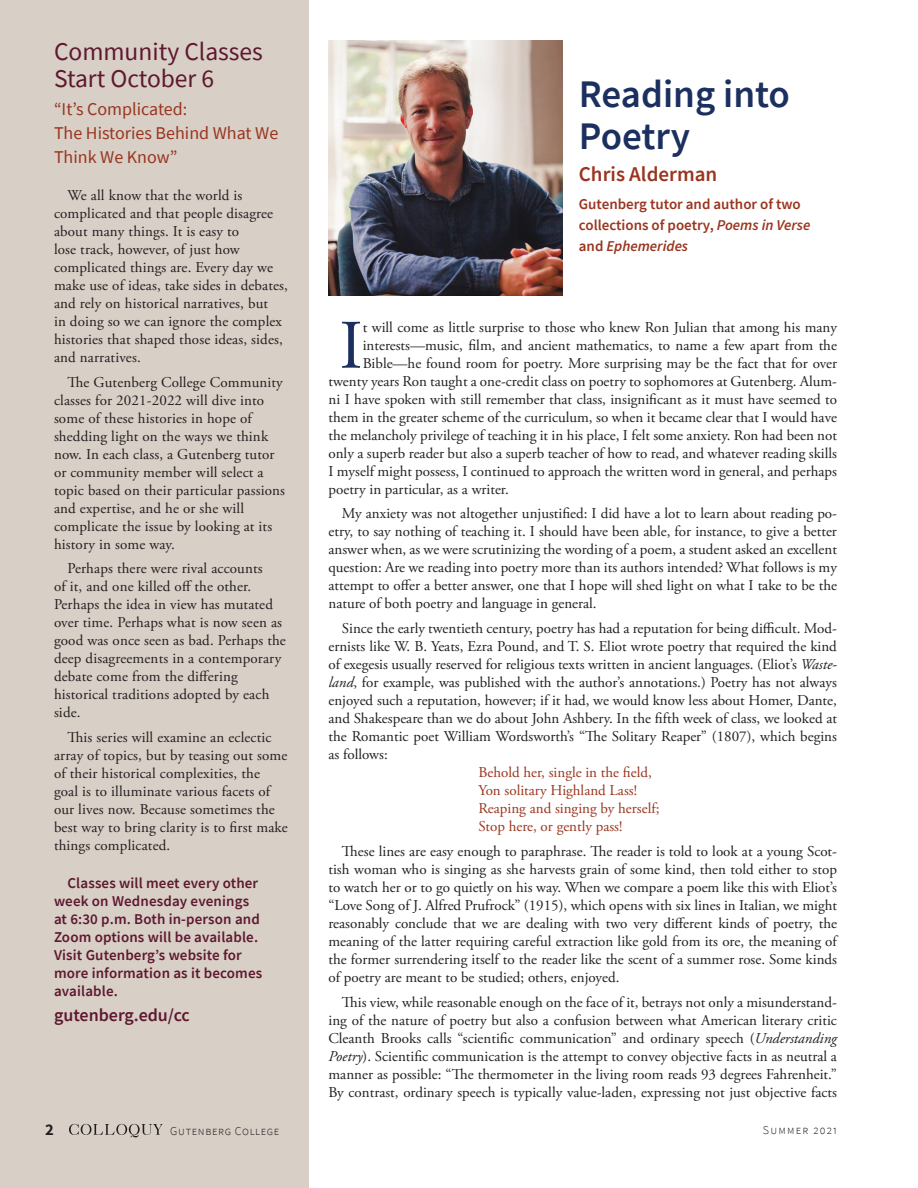
<style>
.page{position:relative;width:918px;height:1188px;background:#fff}
.page>*{position:absolute;margin:0;border:0;box-sizing:border-box;transform-origin:0 0}
.t1{font:69.3px "Adobe Garamond Pro";color:#1c305f}
.t2{font:600 39px/42px "Source Sans Pro";color:#1c305f}
.t3{font:25.5px/27px "Source Sans Pro";color:#5e1830}
.t4{font:600 21px "Source Sans Pro";color:#99351f}
.t5{font:18px/24px "Source Sans Pro";color:#99351f}
.t6{font:600 18px "Source Sans Pro";color:#5e1830}
.t7{font:700 16.5px "Source Sans Pro";color:#231f20}
.t8{font:15px/18px "Adobe Garamond Pro";letter-spacing:.01em;color:#231f20;text-align:justify}
.t9{font:600 15px/18px "Source Sans Pro";letter-spacing:.01em;color:#5e1830}
.t10{font:15px/18px "Adobe Garamond Pro";color:#99351f}
.t11{font:600 15px/21px "Source Sans Pro";color:#99351f}
.t12{font:300 12px "Source Sans Pro";letter-spacing:.1em;color:#231f20}
.s1{font-style:italic}
</style>
<div class="page">
<div style="left:0;top:0;width:308px;height:1188px;background:#d8cfc6"></div>
<img style="left:328px;top:40px;width:234px;height:256px">
<svg style="left:69px;top:1124px;width:94px;height:13px"></svg>
<h3 class="t3" style="left:54px;top:38px;width:210px">Community Classes<br>Start October 6</h3>
<p class="t5" style="left:54px;top:97px;width:226px">“It’s Complicated:<br>The Histories Behind What We<br>Think We Know”</p>
<p class="t8" style="left:54px;top:187px;width:236px;text-align:left;text-indent:14px">We all know that the world is complicated and that people disagree about many things. It is easy to<br>lose track, however, of just how complicated things are. Every day we make use of ideas, take sides in debates, and rely on historical narratives, but<br>in doing so we can ignore the complex histories that shaped those ideas, sides, and narratives.</p>
<p class="t8" style="left:54px;top:373px;width:233px;text-align:left;text-indent:14px">The Gutenberg College Community classes for 2021-2022 will dive into some of these histories in hope of shedding light on the ways we think now. In each class, a Gutenberg tutor or community member will select a topic based on their particular passions and expertise, and he or she will complicate the issue by looking at its history in some way.</p>
<p class="t8" style="left:54px;top:560px;width:233px;text-align:left;text-indent:14px">Perhaps there were rival accounts<br>of it, and one killed off the other.<br>Perhaps the idea in view has mutated over time. Perhaps what is now seen as good was once seen as bad. Perhaps the deep disagreements in a contemporary debate come from the differing historical traditions adopted by each side.</p>
<p class="t8" style="left:54px;top:729px;width:235px;text-align:left;text-indent:14px">This series will examine an eclectic array of topics, but by teasing out some of their historical complexities, the goal is to illuminate various facets of our lives now. Because sometimes the best way to bring clarity is to first make things complicated.</p>
<p class="t9" style="left:54px;top:874px;width:210px;text-indent:14px">Classes will meet every other week on Wednesday evenings at 6:30 p.m. Both in-person and<br>Zoom options will be available.<br>Visit Gutenberg’s website for more information as it becomes available.</p>
<p class="t6" style="left:54px;top:1003px;width:137px">gutenberg.edu/cc</p>
<h2 class="t2" style="left:579px;top:73px;width:213px">Reading into<br>Poetry</h2>
<h3 class="t4" style="left:579px;top:160px;width:140px">Chris Alderman</h3>
<p class="t11" style="left:579px;top:193px;width:233px">Gutenberg tutor and author of two collections of poetry, <span class="s1">Poems in Verse </span>and <span class="s1">Ephemerides</span></p>
<h1 class="t1" style="left:339px;top:304px;width:25px">I</h1>
<p class="t8" style="left:363px;top:318px;width:476px">t will come as little surprise to those who knew Ron Julian that among his many</p>
<p class="t8" style="left:363px;top:336px;width:476px">interests—music, film, and ancient mathematics, to name a few apart from the</p>
<p class="t8" style="left:363px;top:354px;width:476px">Bible—he found room for poetry. More surprising may be the fact that for over</p>
<p class="t8" style="left:328px;top:372px;width:510px">twenty years Ron taught a one-credit class on poetry to sophomores at Gutenberg. Alum-</p>
<p class="t8" style="left:328px;top:390px;width:510px">ni I have spoken with still remember that class, insignificant as it must have seemed to</p>
<p class="t8" style="left:328px;top:408px;width:510px">them in the greater scheme of the curriculum, so when it became clear that I would have</p>
<p class="t8" style="left:328px;top:426px;width:510px">the melancholy privilege of teaching it in his place, I felt some anxiety. Ron had been not</p>
<p class="t8" style="left:328px;top:444px;width:510px">only a superb reader but also a superb teacher of how to read, and whatever reading skills</p>
<p class="t8" style="left:328px;top:462px;width:510px">I myself might possess, I continued to approach the written word in general, and perhaps</p>
<p class="t8" style="left:328px;top:480px;width:182px">poetry in particular, as a writer.</p>
<p class="t8" style="left:328px;top:505px;width:510px;text-indent:14px">My anxiety was not altogether unjustified: I did have a lot to learn about reading po&shy;etry, to say nothing of teaching it. I should have been able, for instance, to give a better answer when, as we were scrutinizing the wording of a poem, a student asked an excellent question: Are we reading into poetry more than its authors intended? What follows is my attempt to offer a better answer, one that I hope will shed light on what I take to be the nature of both poetry and language in general.</p>
<p class="t8" style="left:328px;top:620px;width:510px;text-indent:14px">Since the early twentieth century, poetry has had a reputation for being difficult. Mod&shy;ernists like W. B. Yeats, Ezra Pound, and T. S. Eliot wrote poetry that required the kind of exegesis usually reserved for religious texts written in ancient languages. (Eliot’s <span class="s1">Waste&shy;land</span>, for example, was published with the author’s annotations.) Poetry has not always enjoyed such a reputation, however; if it had, we would know less about Homer, Dante, and Shakespeare than we do about John Ashbery. In the fifth week of class, we looked at the Romantic poet William Wordsworth’s “The Solitary Reaper” (1807), which begins as follows:</p>
<p class="t10" style="left:478px;top:764px;width:182px">Behold her, single in the field,<br>Yon solitary Highland Lass!<br>Reaping and singing by herself;<br>Stop here, or gently pass!</p>
<p class="t8" style="left:328px;top:843px;width:510px;text-indent:14px">These lines are easy enough to paraphrase. The reader is told to look at a young Scot&shy;tish woman who is singing as she harvests grain of some kind, then told either to stop to watch her or to go quietly on his way. When we compare a poem like this with Eliot’s “Love Song of J. Alfred Prufrock” (1915), which opens with six lines in Italian, we might reasonably conclude that we are dealing with two very different kinds of poetry, the meaning of the latter requiring careful extraction like gold from its ore, the meaning of the former surrendering itself to the reader like the scent of a summer rose. Some kinds of poetry are meant to be studied; others, enjoyed.</p>
<p class="t8" style="left:328px;top:993px;width:510px;text-indent:14px">This view, while reasonable enough on the face of it, betrays not only a misunderstand&shy;ing of the nature of poetry but also a confusion between what American literary critic Cleanth Brooks calls “scientific communication” and ordinary speech (<span class="s1">Understanding Poetry</span>). Scientific communication is the attempt to convey objective facts in as neutral a manner as possible: “The thermometer in the living room reads 93 degrees Fahrenheit.” By contrast, ordinary speech is typically value-laden, expressing not just objective facts</p>
<p class="t7" style="left:45px;top:1118px;width:10px">2</p>
<p class="t12" style="left:170px;top:1123px;width:111px">Gutenberg College</p>
<p class="t12" style="left:763px;top:1123px;width:76px">Summer 2021</p>
</div>
